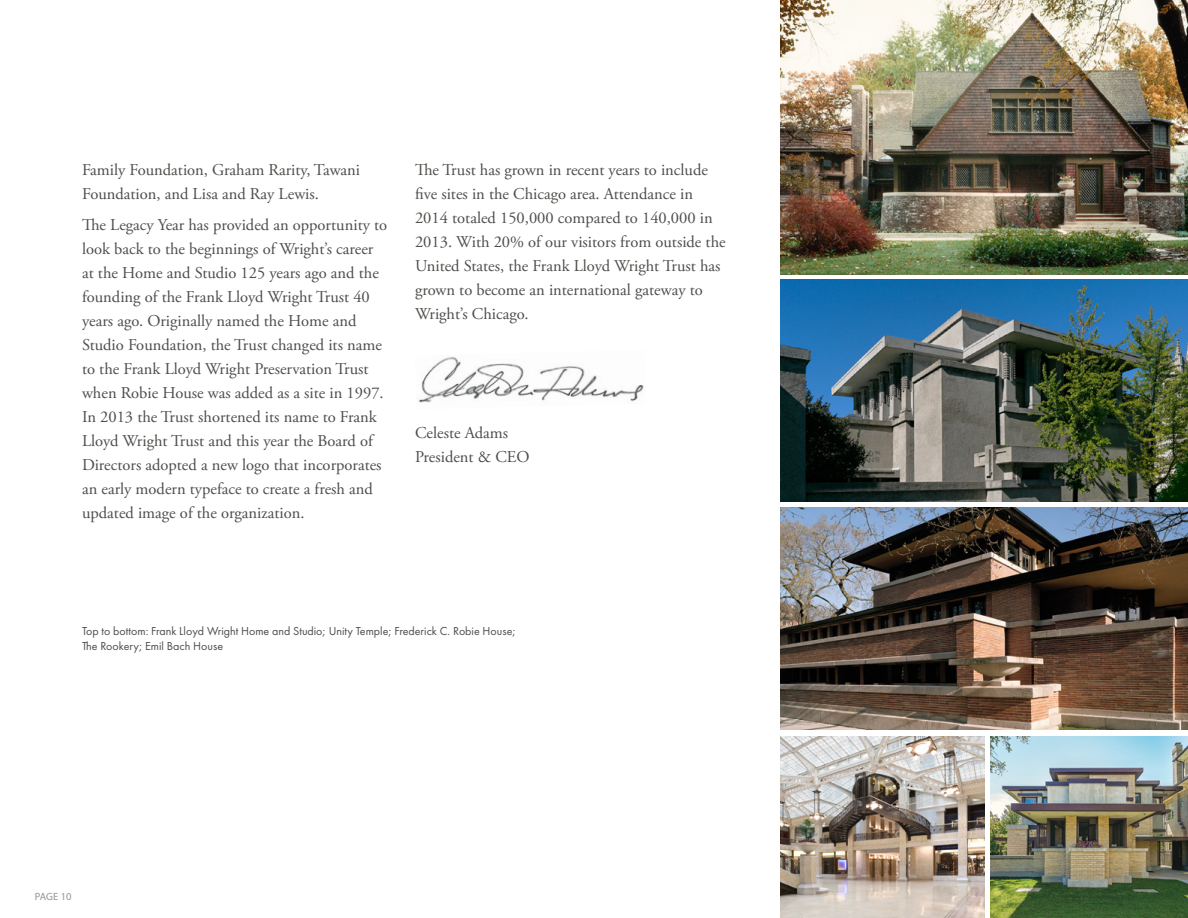
<style>
.page{position:relative;width:1188px;height:918px;background:#fff}
.page>*{position:absolute;margin:0;border:0;box-sizing:border-box;transform-origin:0 0}
.t1{font:16.5px/24px "Adobe Garamond Pro";color:#4d4d4a}
.t2{font:12px/15px "Futura PT";color:#4d4d4a}
.t3{font:10.5px "Myriad Pro";color:#949591}
</style>
<div class="page">
<img style="left:418px;top:357px;width:226px;height:46px">
<img style="left:781px;top:280px;width:407px;height:222px">
<img style="left:781px;top:736px;width:203px;height:182px">
<img style="left:781px;top:0;width:407px;height:274px">
<img style="left:781px;top:507px;width:407px;height:223px">
<img style="left:991px;top:736px;width:197px;height:182px">
<p class="t1" style="left:82px;top:158px;width:280px">Family Foundation, Graham Rarity, Tawani<br>Foundation, and Lisa and Ray Lewis.</p>
<p class="t1" style="left:82px;top:213px;width:307px">The Legacy Year has provided an opportunity to look back to the beginnings of Wright’s career at the Home and Studio 125 years ago and the founding of the Frank Lloyd Wright Trust 40 years ago. Originally named the Home and Studio Foundation, the Trust changed its name to the Frank Lloyd Wright Preservation Trust when Robie House was added as a site in 1997.<br>In 2013 the Trust shortened its name to Frank Lloyd Wright Trust and this year the Board of Directors adopted a new logo that incorporates an early modern typeface to create a fresh and updated image of the organization.</p>
<p class="t1" style="left:415px;top:158px;width:312px">The Trust has grown in recent years to include five sites in the Chicago area. Attendance in 2014 totaled 150,000 compared to 140,000 in 2013. With 20% of our visitors from outside the United States, the Frank Lloyd Wright Trust has grown to become an international gateway to Wright’s Chicago.</p>
<p class="t1" style="left:415px;top:421px;width:116px">Celeste Adams<br>President &amp; CEO</p>
<p class="t2" style="left:82px;top:624px;width:435px">Top to bottom: Frank Lloyd Wright Home and Studio; Unity Temple; Frederick C. Robie House;<br>The Rookery; Emil Bach House</p>
<p class="t3" style="left:35px;top:890px;width:38px">PAGE 10</p>
</div>
